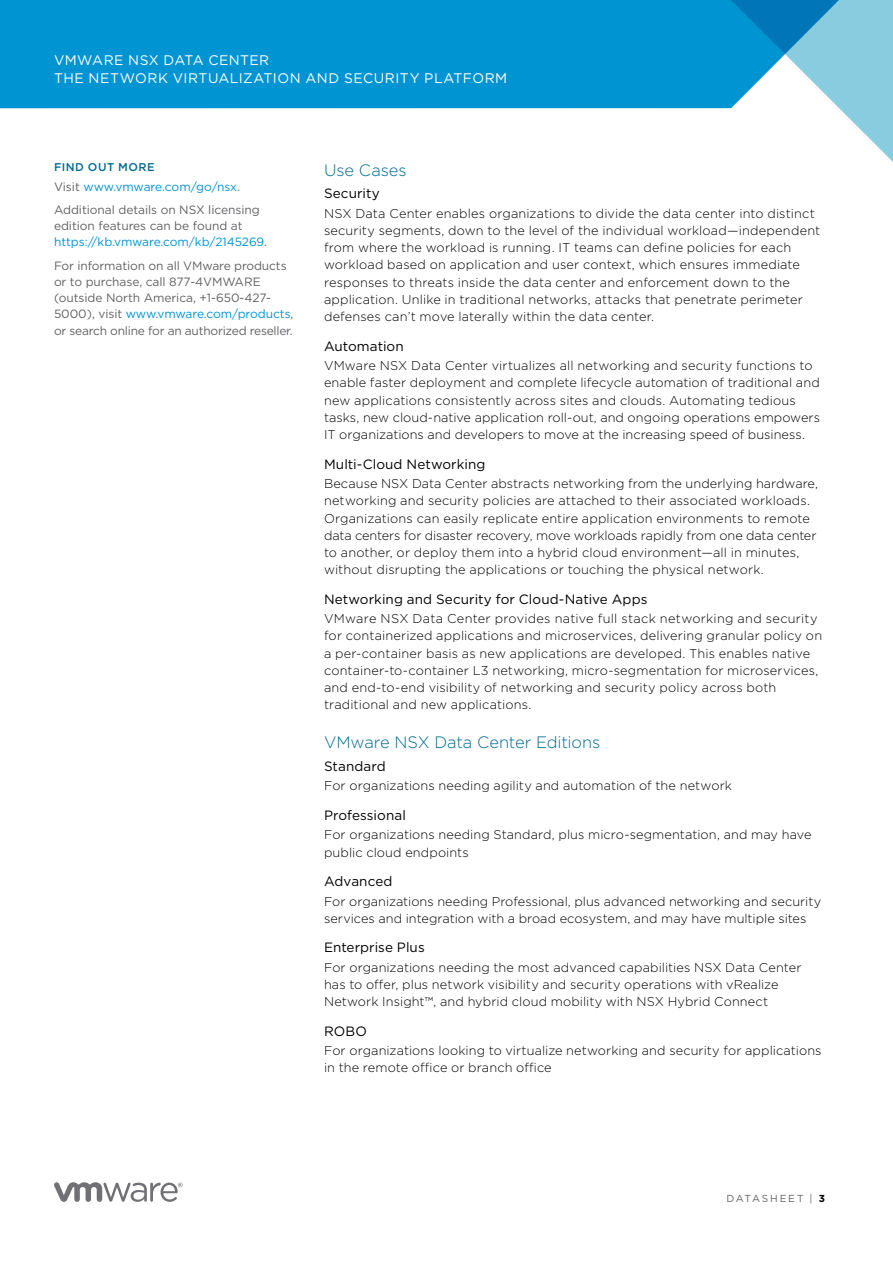
<style>
.page{position:relative;width:893px;height:1263px;background:#fff}
.page>*{position:absolute;margin:0;border:0;box-sizing:border-box;transform-origin:0 0}
._4a__SUBHEAD-1{font:300 16.5px "Gotham";letter-spacing:-.01em;color:#006a92}
.t1{font:13.8px/17.2px "Gotham";letter-spacing:.035em;color:#fff}
._4a__SUBHEAD-2-BLK{font:13.5px "Gotham";letter-spacing:.005em;color:#000}
._3a__BODY_TEXT{font:300 12.75px/17.2px "Gotham";letter-spacing:.01em;color:#000}
._5b__SIDEBAR-BODY-LA{font:12px/16.2px "Gotham";letter-spacing:-.005em;color:#636165}
._5b__SIDEBAR-BODY-LA-2{font:12px "Gotham";letter-spacing:-.005em;color:#0194d3}
._5a__SIDEBAR-HEAD{font:500 11.25px "Gotham";letter-spacing:.05em;color:#006a92}
.t2{font:10.2px "Gotham";letter-spacing:.175em;color:#636165}
.s1{color:#636165}
.s2{color:#0194d3}
.s3{font-weight:700;color:#000}
</style>
<div class="page">
<svg style="left:54px;top:1182px;width:129px;height:20px"></svg>
<div style="left:0;top:0;width:718px;height:108px;background:#0194d3"></div>
<svg style="left:718px;top:0;width:175px;height:162px"></svg>
<p class="t1" style="left:54px;top:52px;width:455px">VMWARE NSX DATA CENTER<br>THE NETWORK VIRTUALIZATION AND SECURITY PLATFORM</p>
<p class="_5a__SIDEBAR-HEAD" style="left:54px;top:160px;width:102px">FIND OUT MORE</p>
<p class="_5b__SIDEBAR-BODY-LA-2" style="left:54px;top:179px;width:188px"><span class="s1">Visit</span> www.vmware.com/go/nsx<span class="s1">.</span></p>
<p class="_5b__SIDEBAR-BODY-LA" style="left:54px;top:202px;width:215px">Additional details on NSX licensing edition features can be found at <span class="s2">https://kb.vmware.com/kb/2145269</span>.</p>
<p class="_5b__SIDEBAR-BODY-LA" style="left:54px;top:257px;width:241px">For information on all VMware products or to purchase, call 877-4VMWARE (outside North America, +1-650-427- 5000), visit <span class="s2">www.vmware.com/products</span>, or search online for an authorized reseller.</p>
<p class="_4a__SUBHEAD-1" style="left:324px;top:159px;width:84px">Use Cases</p>
<p class="_4a__SUBHEAD-2-BLK" style="left:324px;top:185px;width:57px">Security</p>
<p class="_3a__BODY_TEXT" style="left:324px;top:204px;width:498px">NSX Data Center enables organizations to divide the data center into distinct security segments, down to the level of the individual workload—independent from where the workload is running. IT teams can define policies for each workload based on application and user context, which ensures immediate responses to threats inside the data center and enforcement down to the application. Unlike in traditional networks, attacks that penetrate perimeter defenses can’t move laterally within the data center.</p>
<p class="_4a__SUBHEAD-2-BLK" style="left:324px;top:337px;width:81px">Automation</p>
<p class="_3a__BODY_TEXT" style="left:324px;top:357px;width:498px">VMware NSX Data Center virtualizes all networking and security functions to enable faster deployment and complete lifecycle automation of traditional and new applications consistently across sites and clouds. Automating tedious tasks, new cloud-native application roll-out, and ongoing operations empowers IT organizations and developers to move at the increasing speed of business.</p>
<p class="_4a__SUBHEAD-2-BLK" style="left:324px;top:455px;width:163px">Multi-Cloud Networking</p>
<p class="_3a__BODY_TEXT" style="left:324px;top:474px;width:496px">Because NSX Data Center abstracts networking from the underlying hardware, networking and security policies are attached to their associated workloads.<br>Organizations can easily replicate entire application environments to remote data centers for disaster recovery, move workloads rapidly from one data center to another, or deploy them into a hybrid cloud environment—all in minutes, without disrupting the applications or touching the physical network.</p>
<p class="_4a__SUBHEAD-2-BLK" style="left:324px;top:590px;width:325px">Networking and Security for Cloud-Native Apps</p>
<p class="_3a__BODY_TEXT" style="left:324px;top:610px;width:500px">VMware NSX Data Center provides native full stack networking and security for containerized applications and microservices, delivering granular policy on a per-container basis as new applications are developed. This enables native container-to-container L3 networking, micro-segmentation for microservices, and end-to-end visibility of networking and security policy across both traditional and new applications.</p>
<p class="_4a__SUBHEAD-1" style="left:324px;top:732px;width:278px">VMware NSX Data Center Editions</p>
<p class="_4a__SUBHEAD-2-BLK" style="left:324px;top:758px;width:63px">Standard</p>
<p class="_3a__BODY_TEXT" style="left:324px;top:777px;width:409px">For organizations needing agility and automation of the network</p>
<p class="_4a__SUBHEAD-2-BLK" style="left:324px;top:806px;width:83px">Professional</p>
<p class="_3a__BODY_TEXT" style="left:324px;top:826px;width:489px">For organizations needing Standard, plus micro-segmentation, and may have public cloud endpoints</p>
<p class="_4a__SUBHEAD-2-BLK" style="left:324px;top:873px;width:70px">Advanced</p>
<p class="_3a__BODY_TEXT" style="left:324px;top:892px;width:499px">For organizations needing Professional, plus advanced networking and security services and integration with a broad ecosystem, and may have multiple sites</p>
<p class="_4a__SUBHEAD-2-BLK" style="left:324px;top:939px;width:102px">Enterprise Plus</p>
<p class="_3a__BODY_TEXT" style="left:324px;top:958px;width:479px">For organizations needing the most advanced capabilities NSX Data Center has to offer, plus network visibility and security operations with vRealize<br>Network Insight™, and hybrid cloud mobility with NSX Hybrid Connect</p>
<p class="_4a__SUBHEAD-2-BLK" style="left:324px;top:1022px;width:44px">ROBO</p>
<p class="_3a__BODY_TEXT" style="left:324px;top:1042px;width:499px">For organizations looking to virtualize networking and security for applications in the remote office or branch office</p>
<p class="t2" style="left:726px;top:1191px;width:100px">DATASHEET | <span class="s3">3</span></p>
</div>
